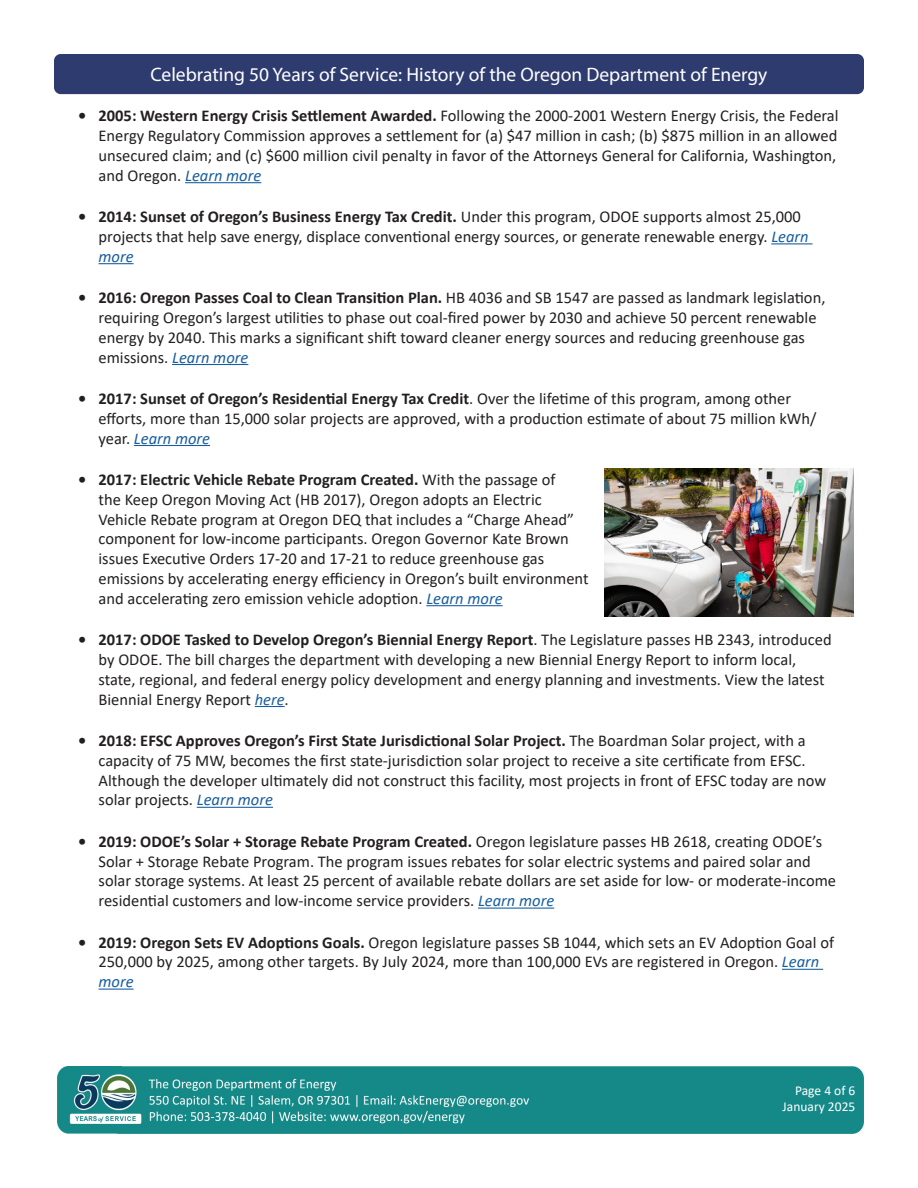
<style>
.page{position:relative;width:918px;height:1188px;background:#fff}
.page>*{position:absolute;margin:0;border:0;box-sizing:border-box;transform-origin:0 0}
.t1{font:19.5px "Myriad Pro";color:#fff}
.t2{font:16.5px/19.8px "Calibri";color:#231f20}
.t3{font:13.5px "Calibri";color:#fff}
.s1{font-weight:700}
.s2{font-style:italic;color:#175d9e}
</style>
<div class="page">
<img style="left:57px;top:1066px;width:807px;height:67px">
<div style="left:54px;top:54px;width:810px;height:40px;background:#2e3b6e;border-radius:7px"></div>
<hr style="left:185px;top:182px;width:76px;height:1px;background:#175d9e">
<hr style="left:771px;top:243px;width:42px;height:1px;background:#175d9e">
<hr style="left:99px;top:263px;width:35px;height:1px;background:#175d9e">
<hr style="left:172px;top:364px;width:76px;height:1px;background:#175d9e">
<hr style="left:134px;top:445px;width:76px;height:1px;background:#175d9e">
<hr style="left:426px;top:605px;width:77px;height:1px;background:#175d9e">
<hr style="left:255px;top:706px;width:30px;height:1px;background:#175d9e">
<hr style="left:197px;top:807px;width:76px;height:1px;background:#175d9e">
<hr style="left:478px;top:908px;width:76px;height:1px;background:#175d9e">
<hr style="left:782px;top:969px;width:41px;height:1px;background:#175d9e">
<hr style="left:99px;top:989px;width:35px;height:1px;background:#175d9e">
<img style="left:605px;top:469px;width:248px;height:148px">
<p class="t1" style="left:150px;top:62px;width:619px">Celebrating 50 Years of Service: History of the Oregon Department of Energy</p>
<p class="t2" style="left:99px;top:106px;width:742px;text-indent:-20px"><span class="s1">• 2005: Western Energy Crisis Settlement Awarded.</span> Following the 2000-2001 Western Energy Crisis, the Federal Energy Regulatory Commission approves a settlement for (a) $47 million in cash; (b) $875 million in an allowed unsecured claim; and (c) $600 million civil penalty in favor of the Attorneys General for California, Washington, and Oregon. <span class="s2">Learn more</span></p>
<p class="t2" style="left:99px;top:206px;width:712px;text-indent:-20px"><span class="s1">• 2014: Sunset of Oregon’s Business Energy Tax Credit.</span> Under this program, ODOE supports almost 25,000 projects that help save energy, displace conventional energy sources, or generate renewable energy. <span class="s2">Learn more</span></p>
<p class="t2" style="left:99px;top:287px;width:728px;text-indent:-20px"><span class="s1">• 2016: Oregon Passes Coal to Clean Transition Plan.</span> HB 4036 and SB 1547 are passed as landmark legislation, requiring Oregon’s largest utilities to phase out coal-fired power by 2030 and achieve 50 percent renewable energy by 2040. This marks a significant shift toward cleaner energy sources and reducing greenhouse gas emissions. <span class="s2">Learn more</span></p>
<p class="t2" style="left:99px;top:388px;width:720px;text-indent:-20px"><span class="s1">• 2017: Sunset of Oregon’s Residential Energy Tax Credit</span>. Over the lifetime of this program, among other efforts, more than 15,000 solar projects are approved, with a production estimate of about 75 million kWh/ year. <span class="s2">Learn more</span></p>
<p class="t2" style="left:99px;top:469px;width:492px;text-indent:-20px"><span class="s1">• 2017: Electric Vehicle Rebate Program Created.</span> With the passage of<br>the Keep Oregon Moving Act (HB 2017), Oregon adopts an Electric Vehicle Rebate program at Oregon DEQ that includes a “Charge Ahead” component for low-income participants. Oregon Governor Kate Brown issues Executive Orders 17-20 and 17-21 to reduce greenhouse gas emissions by accelerating energy efficiency in Oregon’s built environment and accelerating zero emission vehicle adoption. <span class="s2">Learn more</span></p>
<p class="t2" style="left:99px;top:629px;width:735px;text-indent:-20px"><span class="s1">• 2017: ODOE Tasked to Develop Oregon’s Biennial Energy Report</span>. The Legislature passes HB 2343, introduced by ODOE. The bill charges the department with developing a new Biennial Energy Report to inform local, state, regional, and federal energy policy development and energy planning and investments. View the latest Biennial Energy Report <span class="s2">here</span>.</p>
<p class="t2" style="left:99px;top:730px;width:729px;text-indent:-20px"><span class="s1">• 2018: EFSC Approves Oregon’s First State Jurisdictional Solar Project.</span> The Boardman Solar project, with a capacity of 75 MW, becomes the first state-jurisdiction solar project to receive a site certificate from EFSC.<br>Although the developer ultimately did not construct this facility, most projects in front of EFSC today are now solar projects. <span class="s2">Learn more</span></p>
<p class="t2" style="left:99px;top:831px;width:739px;text-indent:-20px"><span class="s1">• 2019: ODOE’s Solar + Storage Rebate Program Created.</span> Oregon legislature passes HB 2618, creating ODOE’s Solar + Storage Rebate Program. The program issues rebates for solar electric systems and paired solar and solar storage systems. At least 25 percent of available rebate dollars are set aside for low- or moderate-income residential customers and low-income service providers. <span class="s2">Learn more</span></p>
<p class="t2" style="left:99px;top:932px;width:737px;text-indent:-20px"><span class="s1">• 2019: Oregon Sets EV Adoptions Goals.</span> Oregon legislature passes SB 1044, which sets an EV Adoption Goal of<br>250,000 by 2025, among other targets. By July 2024, more than 100,000 EVs are registered in Oregon. <span class="s2">Learn more</span></p>
<p class="t3" style="left:795px;top:1081px;width:62px">Page 4 of 6</p>
<p class="t3" style="left:783px;top:1097px;width:74px">January 2025</p>
</div>
